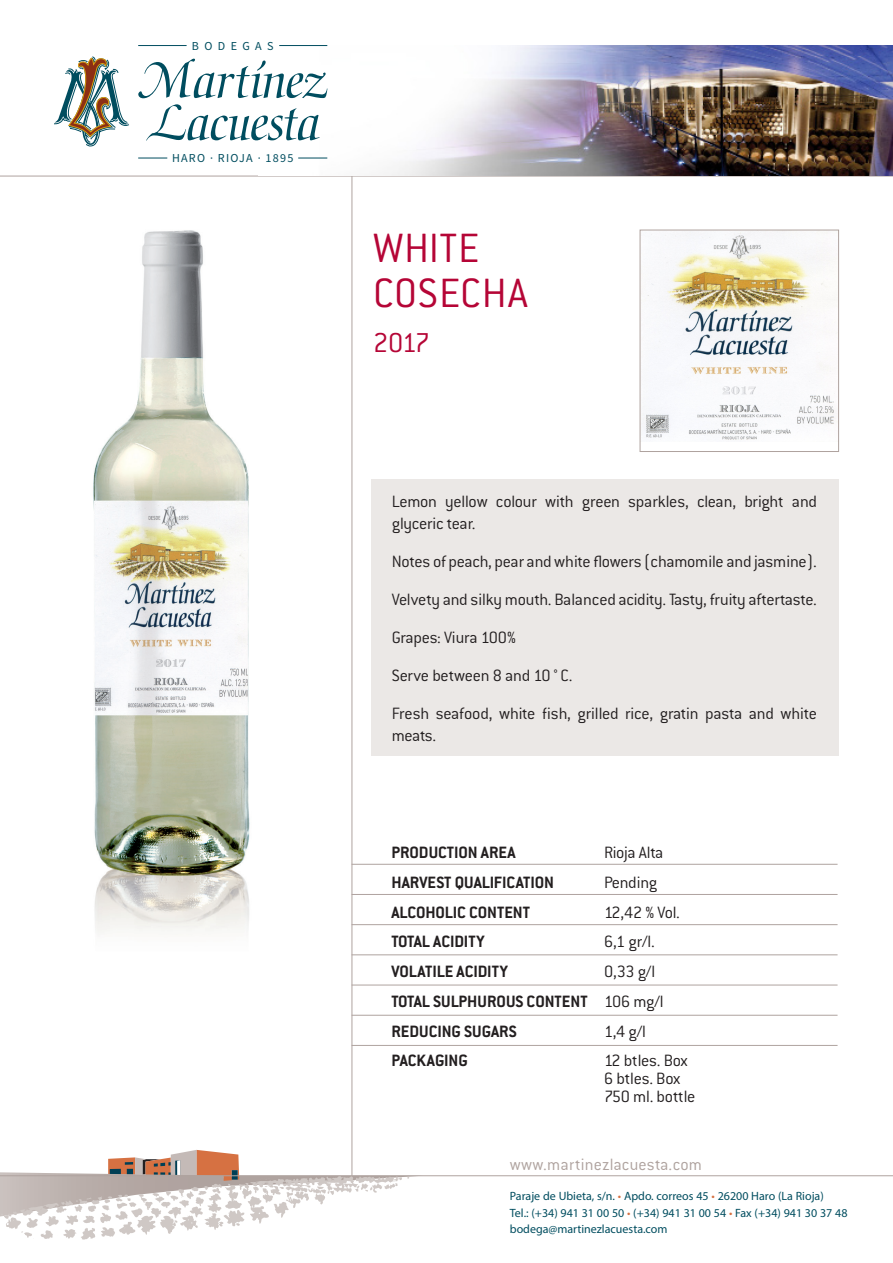
<style>
.page{position:relative;width:893px;height:1263px;background:#fff}
.page>*{position:absolute;margin:0;border:0;box-sizing:border-box;transform-origin:0 0}
.titu_99{font:300 45px "Conduit ITC Std";letter-spacing:.015em;color:#b50536}
.titu_99-2{font:300 30px "Conduit ITC Std";color:#b50536}
.t1{font:300 18px/21.6px "Conduit ITC";letter-spacing:-.015em;color:#231f20}
.t2{font:700 18px "Conduit ITC";color:#231f20}
.titu_99-3{font:300 18px "Conduit ITC Std";letter-spacing:.005em;color:#afa39f}
.t3{font:12.15px "Source Sans Pro";letter-spacing:.1em;color:#004d5f}
.t4{font:12.15px "Source Sans Pro";letter-spacing:.445em;color:#004d5f}
.t5{font:12px "Myriad Pro";color:#004d5f}
.s1{color:#d67142}
</style>
<div class="page">
<img style="left:93px;top:230px;width:157px;height:703px">
<div style="left:371px;top:479px;width:468px;height:277px;background:#ebe8e6"></div>
<svg style="left:108px;top:1150px;width:315px;height:27px"></svg>
<img style="left:0;top:1169px;width:419px;height:71px">
<hr style="left:352px;top:176px;width:1px;height:1000px;background:#afa39f">
<hr style="left:352px;top:864px;width:485px;height:1px;background:#afa39f">
<hr style="left:352px;top:894px;width:485px;height:1px;background:#afa39f">
<hr style="left:352px;top:924px;width:485px;height:1px;background:#afa39f">
<hr style="left:352px;top:954px;width:485px;height:1px;background:#afa39f">
<hr style="left:352px;top:985px;width:485px;height:1px;background:#afa39f">
<hr style="left:352px;top:1015px;width:485px;height:1px;background:#afa39f">
<hr style="left:352px;top:1045px;width:485px;height:1px;background:#afa39f">
<hr style="left:0;top:176px;width:893px;height:1px;background:#afa39f">
<img style="left:642px;top:232px;width:194px;height:208px">
<div style="left:640px;top:230px;width:199px;height:222px;border:1px solid #afa39f"></div>
<img style="left:277px;top:46px;width:616px;height:130px">
<hr style="left:0;top:1175px;width:893px;height:1px;background:#afa39f">
<svg style="left:138px;top:59px;width:189px;height:39px"></svg>
<svg style="left:146px;top:104px;width:174px;height:37px"></svg>
<svg style="left:138px;top:158px;width:29px;height:1px"></svg>
<hr style="left:138px;top:45px;width:49px;height:1px;background:#004d5f">
<svg style="left:298px;top:158px;width:29px;height:1px"></svg>
<hr style="left:279px;top:45px;width:48px;height:1px;background:#004d5f">
<svg style="left:54px;top:56px;width:75px;height:90px"></svg>
<p class="t4" style="left:192px;top:38px;width:83px">BODEGAS</p>
<p class="t3" style="left:172px;top:151px;width:123px">HARO · RIOJA · 1895</p>
<p class="titu_99" style="left:373px;top:221px;width:108px">WHITE</p>
<p class="titu_99" style="left:373px;top:266px;width:157px">COSECHA</p>
<p class="titu_99-2" style="left:373px;top:325px;width:59px">2017</p>
<p class="t1" style="left:392px;top:491px;width:427px">Lemon yellow colour with green sparkles, clean, bright and glyceric tear.</p>
<p class="t1" style="left:392px;top:550px;width:427px">Notes of peach, pear and white flowers (chamomile and jasmine).</p>
<p class="t1" style="left:392px;top:588px;width:427px">Velvety and silky mouth. Balanced acidity. Tasty, fruity aftertaste.</p>
<p class="t1" style="left:392px;top:626px;width:126px">Grapes: Viura 100%</p>
<p class="t1" style="left:392px;top:665px;width:182px">Serve between 8 and 10 ° C.</p>
<p class="t1" style="left:392px;top:703px;width:427px">Fresh seafood, white fish, grilled rice, gratin pasta and white meats.</p>
<p class="t2" style="left:391px;top:842px;width:126px">PRODUCTION AREA</p>
<p class="t1" style="left:604px;top:842px;width:61px">Rioja Alta</p>
<p class="t2" style="left:391px;top:872px;width:164px">HARVEST QUALIFICATION</p>
<p class="t1" style="left:604px;top:871px;width:55px">Pending</p>
<p class="t2" style="left:391px;top:901px;width:140px">ALCOHOLIC CONTENT</p>
<p class="t1" style="left:604px;top:901px;width:78px">12,42 % Vol.</p>
<p class="t2" style="left:391px;top:931px;width:95px">TOTAL ACIDITY</p>
<p class="t1" style="left:604px;top:931px;width:52px">6,1 gr/l.</p>
<p class="t2" style="left:391px;top:961px;width:118px">VOLATILE ACIDITY</p>
<p class="t1" style="left:604px;top:961px;width:53px">0,33 g/l</p>
<p class="t2" style="left:391px;top:991px;width:198px">TOTAL SULPHUROUS CONTENT</p>
<p class="t1" style="left:604px;top:990px;width:61px">106 mg/l</p>
<p class="t2" style="left:391px;top:1020px;width:127px">REDUCING SUGARS</p>
<p class="t1" style="left:604px;top:1020px;width:43px">1,4 g/l</p>
<p class="t2" style="left:391px;top:1050px;width:78px">PACKAGING</p>
<p class="t1" style="left:604px;top:1050px;width:85px">12 btles. Box</p>
<p class="t1" style="left:604px;top:1068px;width:78px">6 btles. Box</p>
<p class="t1" style="left:604px;top:1086px;width:93px">750 ml. bottle</p>
<p class="titu_99-3" style="left:510px;top:1153px;width:194px">www.martinezlacuesta.com</p>
<p class="t5" style="left:510px;top:1189px;width:315px">Paraje de Ubieta, s/n. <span class="s1">•</span> Apdo. correos 45 <span class="s1">•</span> 26200 Haro (La Rioja)</p>
<p class="t5" style="left:510px;top:1205px;width:339px">Tel.: (+34) 941 31 00 50 <span class="s1">•</span> (+34) 941 31 00 54 <span class="s1">•</span> Fax (+34) 941 30 37 48</p>
<p class="t5" style="left:510px;top:1222px;width:159px">bodega@martinezlacuesta.com</p>
</div>
